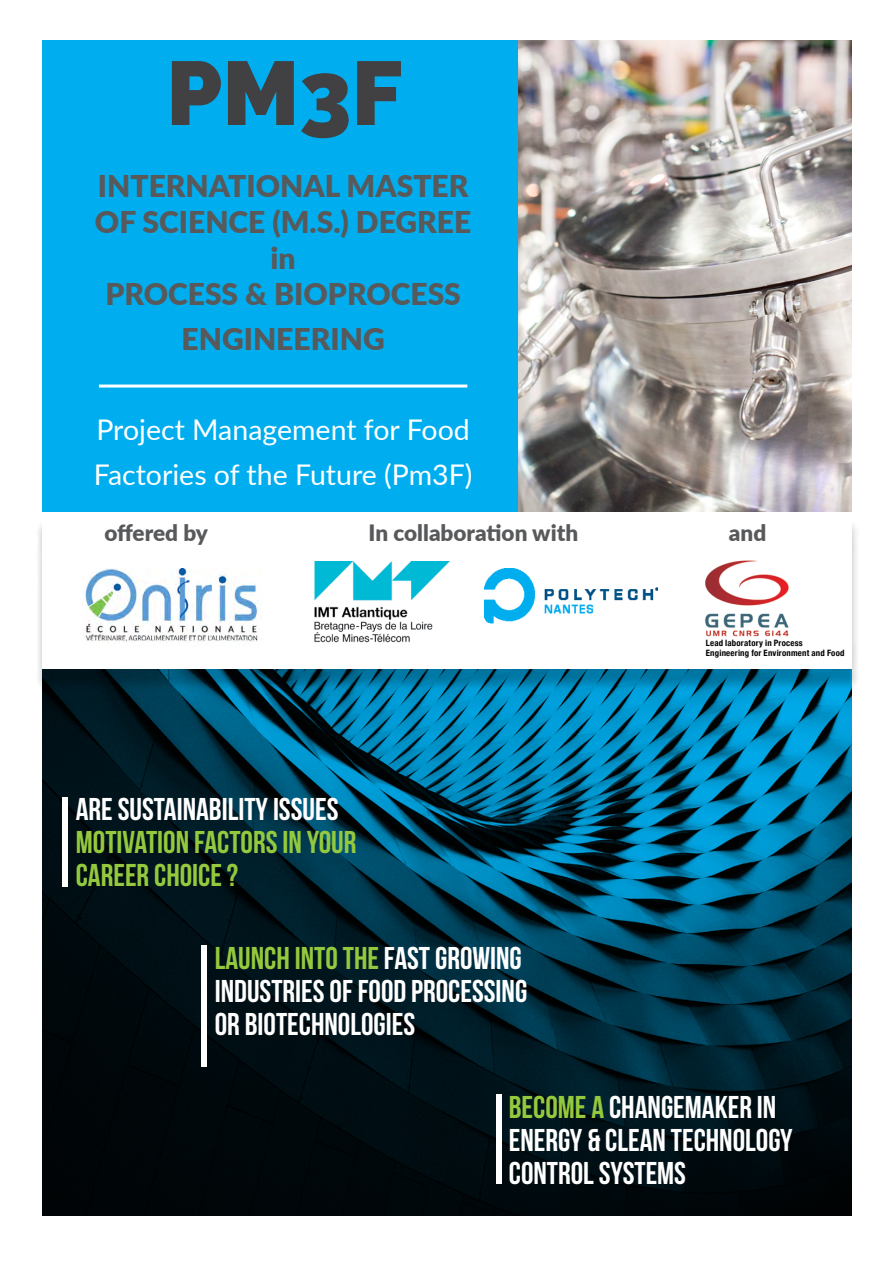
<style>
.page{position:relative;width:893px;height:1263px;background:#fff}
.page>*{position:absolute;margin:0;border:0;box-sizing:border-box;transform-origin:0 0}
.t1{font:900 90px "Raleway";color:#414042}
.t2{font:31.5px/33px "Bebas Neue";color:#fff}
.t3{font:31.5px/33px "Bebas Neue";color:#95c93d}
.t4{font:900 30px/36px "Lato";color:#58595b;text-align:center}
.t5{font:28.5px/45px "Lato";color:#fff}
.t6{font:900 22.5px "Lato";color:#58595b}
.t7{font:700 condensed 8.7px/10.5px "Helvetica Neue";letter-spacing:.025em;color:#000}
.s1{color:#95c93d}
</style>
<div class="page">
<div style="left:43px;top:40px;width:809px;height:1001px;background:#00aeef"></div>
<hr style="left:99px;top:384px;width:368px;height:3px;background:#fff">
<img style="left:518px;top:40px;width:334px;height:472px">
<img style="left:43px;top:692px;width:809px;height:523px">
<div style="left:34px;top:519px;width:826px;height:173px;background:#000;opacity:.25"></div>
<div style="left:43px;top:512px;width:809px;height:157px;background:#fff"></div>
<img style="left:314px;top:561px;width:136px;height:82px">
<img style="left:485px;top:569px;width:172px;height:54px">
<img style="left:85px;top:569px;width:173px;height:73px">
<img style="left:705px;top:560px;width:84px;height:77px">
<div style="left:496px;top:1094px;width:5px;height:89px;background:#fff"></div>
<div style="left:62px;top:797px;width:5px;height:90px;background:#fff"></div>
<div style="left:202px;top:945px;width:5px;height:122px;background:#fff"></div>
<h1 class="t1" style="left:166px;top:41px;width:237px">PM3F</h1>
<p class="t4" style="left:95px;top:167px;width:378px">INTERNATIONAL MASTER<br>OF SCIENCE (M.S.) DEGREE in<br>PROCESS &amp; BIOPROCESS</p>
<p class="t4" style="left:182px;top:320px;width:205px">ENGINEERING</p>
<p class="t5" style="left:94px;top:406px;width:380px">Project Management for Food<br>Factories of the Future (Pm3F)</p>
<p class="t6" style="left:104px;top:516px;width:105px">offered by</p>
<p class="t6" style="left:369px;top:516px;width:211px">In collaboration with</p>
<p class="t6" style="left:729px;top:516px;width:39px">and</p>
<p class="t2" style="left:76px;top:792px;width:264px">ARE SUSTAINABILITY ISSUES</p>
<p class="t3" style="left:76px;top:825px;width:282px">MOTIVATION FACTORS IN YOUR<br>CAREER CHOICE ?</p>
<p class="t2" style="left:215px;top:941px;width:314px"><span class="s1">LAUNCH INTO THE</span> FAST GROWING<br>INDUSTRIES OF FOOD PROCESSING<br>OR BIOTECHNOLOGIES</p>
<p class="t7" style="left:706px;top:637px;width:140px">Lead laboratory in Process<br>Engineering for Environment and Food</p>
<p class="t2" style="left:509px;top:1090px;width:269px"><span class="s1">BECOME A</span> CHANGEMAKER IN<br>ENERGY</p>
<p class="t2" style="left:587px;top:1123px;width:97px">&amp; CLEAN TECHNO</p>
<p class="t2" style="left:745px;top:1123px;width:24px">LOGY</p>
<p class="t2" style="left:509px;top:1156px;width:14px">CONTRO</p>
<p class="t2" style="left:583px;top:1156px;width:29px">L SYSTEMS</p>
</div>
